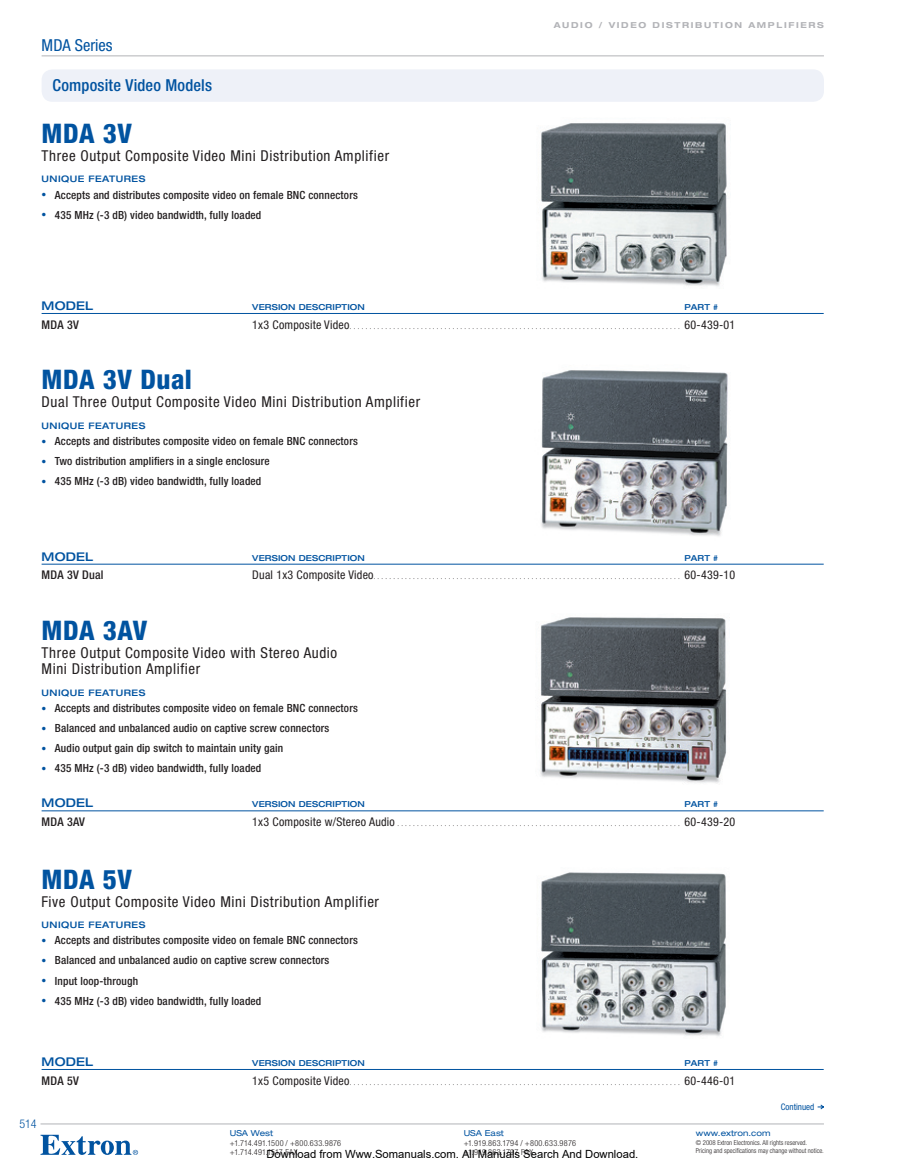
<style>
.page{position:relative;width:905px;height:1175px;background:#fff}
.page>*{position:absolute;margin:0;border:0;box-sizing:border-box;transform-origin:0 0}
.t1{font:800 condensed 27px "Helvetica Neue LT Std";letter-spacing:.02em;color:#0153a0}
.t2{font:500 condensed 16.5px "Helvetica Neue LT Std";letter-spacing:.01em;color:#0153a0}
.t3{font:condensed 16.5px "Helvetica Neue LT Std";color:#0153a0}
.t4{font:condensed 15px/16.5px "Helvetica Neue LT Std";letter-spacing:.04em;color:#231f20}
.t5{font:500 condensed 12px "Helvetica Neue LT Std";letter-spacing:.02em;color:#231f20}
.t6{font:500 expanded 12px "Helvetica Neue LT Std";letter-spacing:.015em;color:#0153a0}
.t7{font:300 condensed 12px "Helvetica Neue LT Std";color:#0153a0}
.t8{font:500 condensed 11.25px "Helvetica Neue LT Std";letter-spacing:.015em;color:#231f20}
.t9{font:11.25px "Arial";color:#000}
.t10{font:300 9px "Myriad Pro";color:#231f20}
.t11{font:500 expanded 9px "Helvetica Neue LT Std";letter-spacing:.05em;color:#0153a0}
.t12{font:condensed 9px "Helvetica Neue LT Std";color:#0153a0}
.t13{font:300 condensed 8.25px/9.4px "Helvetica Neue LT Std";letter-spacing:.025em;color:#231f20}
.t14{font:500 expanded 8.25px "Helvetica Neue LT Std";letter-spacing:.015em;color:#0153a0}
.t15{font:700 expanded 8.25px "Helvetica Neue LT Std";letter-spacing:.2em;color:#b2b3b7}
.t16{font:expanded 8.25px "Helvetica Neue LT Std";color:#0153a0}
.t17{font:300 condensed 6.75px/8.6px "Helvetica Neue LT Std";color:#231f20}
.s1{font-weight:300;font-size:9.75px;color:#0153a0}
.s2{font-family:"Helvetica Neue LT Std";font-weight:400;font-stretch:condensed;font-size:12px}
</style>
<div class="page">
<img style="left:541px;top:123px;width:186px;height:163px">
<img style="left:541px;top:370px;width:187px;height:166px">
<img style="left:540px;top:617px;width:187px;height:166px">
<img style="left:541px;top:872px;width:185px;height:164px">
<hr style="left:40px;top:1123px;width:784px;height:1px;background:#b2b3b7">
<svg style="left:40px;top:1134px;width:98px;height:20px"></svg>
<hr style="left:42px;top:55px;width:782px;height:1px;background:#b2b3b7">
<svg style="left:817px;top:1104px;width:7px;height:5px"></svg>
<div style="left:42px;top:69px;width:782px;height:33px;background:#eef1f8;border-radius:11px"></div>
<hr style="left:42px;top:313px;width:781px;height:1px;background:#0153a0">
<hr style="left:42px;top:564px;width:781px;height:1px;background:#0153a0">
<hr style="left:42px;top:810px;width:781px;height:1px;background:#0153a0">
<hr style="left:42px;top:1069px;width:781px;height:1px;background:#0153a0">
<h2 class="t3" style="left:42px;top:35px;width:72px">MDA Series</h2>
<h2 class="t2" style="left:52px;top:76px;width:161px">Composite Video Models</h2>
<h1 class="t1" style="left:42px;top:116px;width:92px">MDA 3V</h1>
<h3 class="t4" style="left:42px;top:147px;width:349px">Three Output Composite Video Mini Distribution Amplifier</h3>
<p class="t11" style="left:42px;top:174px;width:105px">UNIQUE FEATURES</p>
<p class="t8" style="left:42px;top:188px;width:318px"><span class="s1">•</span> Accepts and distributes composite video on female BNC connectors</p>
<p class="t8" style="left:42px;top:208px;width:221px"><span class="s1">•</span> 435 MHz (-3 dB) video bandwidth, fully loaded</p>
<p class="t15" style="left:553px;top:19px;width:272px">AUD IO / VID EO DISTRIBUTION AMPLIFIERS</p>
<p class="t6" style="left:42px;top:298px;width:49px">MODEL</p>
<p class="t14" style="left:252px;top:302px;width:8px">VERSION</p>
<p class="t14" style="left:299px;top:302px;width:48px">DESCRIPTION</p>
<p class="t14" style="left:684px;top:302px;width:35px">PART #</p>
<p class="t5" style="left:42px;top:317px;width:39px">MDA 3V</p>
<p class="t10" style="left:252px;top:320px;width:484px"><span class="s2">1x3 Composite Video</span>..................................................................................... <span class="s2">60-439-01</span></p>
<h1 class="t1" style="left:42px;top:363px;width:152px">MDA 3V Dual</h1>
<h3 class="t4" style="left:42px;top:394px;width:380px">Dual Three Output Composite Video Mini Distribution Amplifier</h3>
<p class="t11" style="left:42px;top:420px;width:105px">UNIQUE FEATURES</p>
<p class="t8" style="left:42px;top:434px;width:318px"><span class="s1">•</span> Accepts and distributes composite video on female BNC connectors</p>
<p class="t8" style="left:42px;top:454px;width:229px"><span class="s1">•</span> Two distribution amplifiers in a single enclosure</p>
<p class="t8" style="left:42px;top:475px;width:221px"><span class="s1">•</span> 435 MHz (-3 dB) video bandwidth, fully loaded</p>
<p class="t6" style="left:42px;top:549px;width:49px">MODEL</p>
<p class="t14" style="left:252px;top:552px;width:8px">VERSION</p>
<p class="t14" style="left:299px;top:552px;width:48px">DESCRIPTION</p>
<p class="t14" style="left:684px;top:552px;width:35px">PART #</p>
<p class="t5" style="left:42px;top:568px;width:63px">MDA 3V Dual</p>
<p class="t10" style="left:252px;top:571px;width:484px"><span class="s2">Dual 1x3 Composite Video</span>.............................................................................. <span class="s2">60-439-10</span></p>
<h1 class="t1" style="left:42px;top:613px;width:107px">MDA 3AV</h1>
<h3 class="t4" style="left:42px;top:644px;width:297px">Three Output Composite Video with Stereo Audio<br>Mini Distribution Amplifier</h3>
<p class="t11" style="left:42px;top:687px;width:105px">UNIQUE FEATURES</p>
<p class="t8" style="left:42px;top:701px;width:318px"><span class="s1">•</span> Accepts and distributes composite video on female BNC connectors</p>
<p class="t8" style="left:42px;top:721px;width:289px"><span class="s1">•</span> Balanced and unbalanced audio on captive screw connectors</p>
<p class="t8" style="left:42px;top:741px;width:243px"><span class="s1">•</span> Audio output gain dip switch to maintain unity gain</p>
<p class="t8" style="left:42px;top:761px;width:221px"><span class="s1">•</span> 435 MHz (-3 dB) video bandwidth, fully loaded</p>
<p class="t6" style="left:42px;top:795px;width:49px">MODEL</p>
<p class="t14" style="left:252px;top:799px;width:8px">VERSION</p>
<p class="t14" style="left:299px;top:799px;width:48px">DESCRIPTION</p>
<p class="t14" style="left:684px;top:799px;width:35px">PART #</p>
<p class="t5" style="left:42px;top:814px;width:45px">MDA 3AV</p>
<p class="t10" style="left:252px;top:817px;width:484px"><span class="s2">1x3 Composite w/Stereo Audio</span>......................................................................... <span class="s2">60-439-20</span></p>
<h1 class="t1" style="left:42px;top:862px;width:92px">MDA 5V</h1>
<h3 class="t4" style="left:42px;top:892px;width:339px">Five Output Composite Video Mini Distribution Amplifier</h3>
<p class="t11" style="left:42px;top:919px;width:105px">UNIQUE FEATURES</p>
<p class="t8" style="left:42px;top:933px;width:318px"><span class="s1">•</span> Accepts and distributes composite video on female BNC connectors</p>
<p class="t8" style="left:42px;top:953px;width:289px"><span class="s1">•</span> Balanced and unbalanced audio on captive screw connectors</p>
<p class="t8" style="left:42px;top:973px;width:98px"><span class="s1">•</span> Input loop-through</p>
<p class="t8" style="left:42px;top:993px;width:221px"><span class="s1">•</span> 435 MHz (-3 dB) video bandwidth, fully loaded</p>
<p class="t6" style="left:42px;top:1054px;width:49px">MODEL</p>
<p class="t14" style="left:252px;top:1058px;width:8px">VERSION</p>
<p class="t14" style="left:299px;top:1058px;width:48px">DESCRIPTION</p>
<p class="t14" style="left:684px;top:1058px;width:35px">PART #</p>
<p class="t5" style="left:42px;top:1073px;width:39px">MDA 5V</p>
<p class="t10" style="left:252px;top:1076px;width:484px"><span class="s2">1x5 Composite Video</span>..................................................................................... <span class="s2">60-446-01</span></p>
<p class="t7" style="left:20px;top:1116px;width:19px">514</p>
<p class="t12" style="left:781px;top:1101px;width:35px">Continued</p>
<p class="t16" style="left:230px;top:1128px;width:45px">uSA West</p>
<p class="t13" style="left:230px;top:1137px;width:113px">+1.714.491.1500 / +800.633.9876 +1.714.491.1517 FAX</p>
<p class="t16" style="left:463px;top:1128px;width:42px">uSA east</p>
<p class="t13" style="left:463px;top:1137px;width:114px">+1.919.863.1794 / +800.633.9876 +1.919.863.1797 FAX</p>
<p class="t9" style="left:266px;top:1147px;width:373px">Download from Www.Somanuals.com. All Manuals Search And Download.</p>
<p class="t16" style="left:696px;top:1128px;width:76px">www.extron.com</p>
<p class="t17" style="left:695px;top:1137px;width:130px">© 2008 Extron Electronics. All rights reserved.<br>Pricing and specifications may change without notice.</p>
</div>
